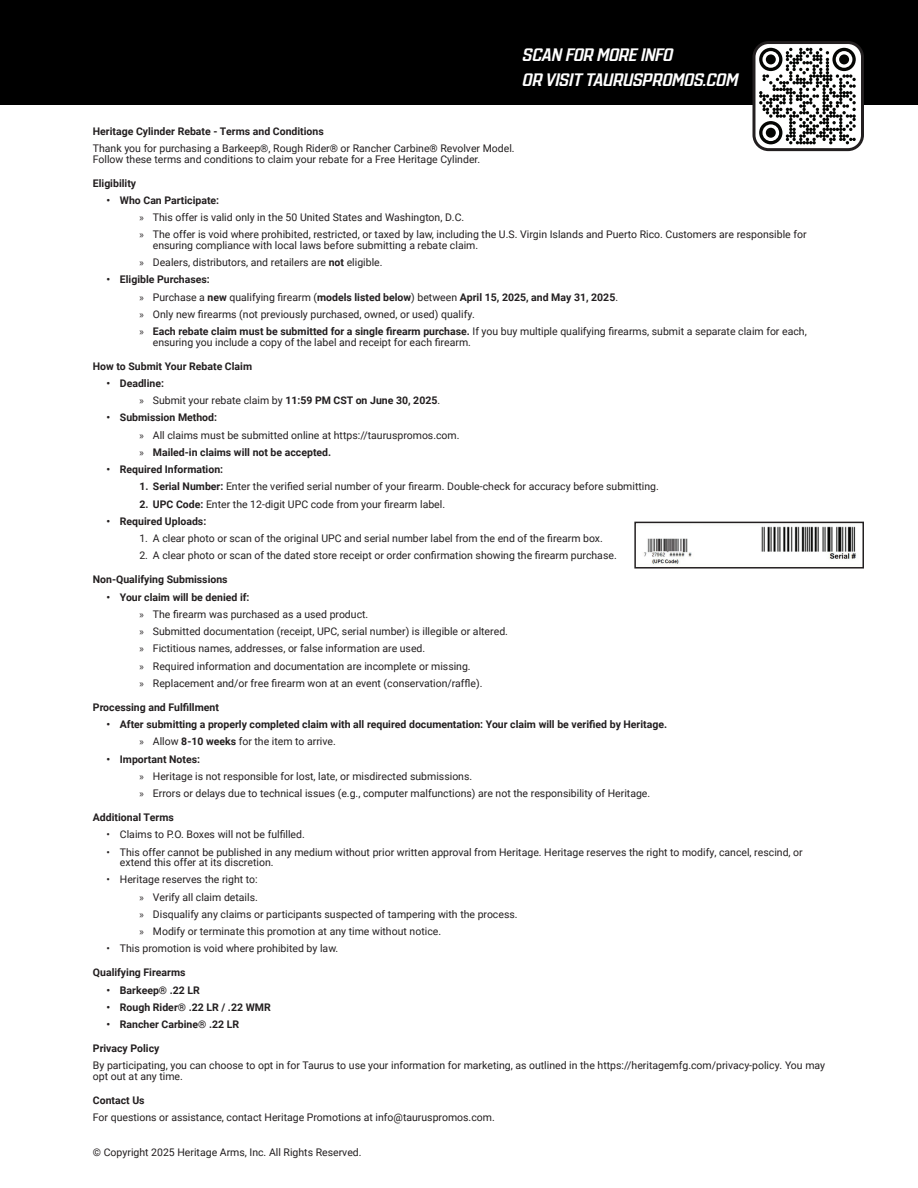
<style>
.page{position:relative;width:918px;height:1188px;background:#fff}
.page>*{position:absolute;margin:0;border:0;box-sizing:border-box;transform-origin:0 0}
.t1{font:italic 500 18.9px/25.3px "Redzone";color:#fff}
.t2{font:10.5px/17.2px "Roboto";color:#231f20}
.t3{font:700 10.5px/17.2px "Roboto";color:#231f20}
.s1{font-weight:700}
.s2{font-family:"Myriad Pro"}
.s3{font-family:"Myriad Pro";font-weight:400}
.s4{font-weight:400}
</style>
<div class="page">
<div style="left:0;top:0;width:918px;height:104px;background:#000"></div>
<svg style="left:754px;top:43px;width:109px;height:107px"></svg>
<svg style="left:759px;top:48px;width:97px;height:23px"></svg>
<div style="left:752px;top:41px;width:112px;height:110px;border:3px solid #231f20;border-radius:15px"></div>
<img style="left:644px;top:526px;width:213px;height:38px">
<div style="left:634px;top:522px;width:230px;height:47px;border:2px solid #231f20"></div>
<h1 class="t1" style="left:522px;top:41px;width:221px">SCAN FOR MOREINFO<br>OR VISITTAURUSPROMOS.COM</h1>
<p class="t3" style="left:93px;top:122px;width:232px">Heritage Cylinder Rebate - Terms and Conditions</p>
<p class="t2" style="left:93px;top:143px;width:423px;line-height:10.5px">Thank you for purchasing a Barkeep®, Rough Rider® or Rancher Carbine® Revolver Model.<br>Follow these terms and conditions to claim your rebate for a Free Heritage Cylinder.</p>
<p class="t3" style="left:93px;top:174px;width:45px">Eligibility</p>
<p class="t2" style="left:139px;top:191px;width:669px;text-indent:-33px"><span class="s1">• Who Can Participate:<br></span><span class="s2">»</span> This offer is valid only in the 50 United States and Washington, D.C.<br><span class="s2">»</span> The offer is void where prohibited, restricted, or taxed by law, including the U.S. Virgin Islands and Puerto Rico. Customers are responsible for</p>
<p class="t2" style="left:139px;top:236px;width:340px;text-indent:14px">ensuring compliance with local laws before submitting a rebate claim. <span class="s2">»</span> Dealers, distributors, and retailers are <span class="s1">not</span> eligible.</p>
<p class="t2" style="left:139px;top:271px;width:669px;text-indent:-33px"><span class="s1">• Eligible Purchases:<br></span><span class="s2">»</span> Purchase a <span class="s1">new</span> qualifying firearm (<span class="s1">models listed below</span>) between <span class="s1">April 15, 2025, and May 31, 2025</span>.<br><span class="s2">»</span> Only new firearms (not previously purchased, owned, or used) qualify.<br><span class="s2">»</span> <span class="s1">Each rebate claim must be submitted for a single firearm purchase.</span> If you buy multiple qualifying firearms, submit a separate claim for each,</p>
<p class="t2" style="left:153px;top:333px;width:320px">ensuring you include a copy of the label and receipt for each firearm.</p>
<p class="t3" style="left:93px;top:357px;width:161px">How to Submit Your Rebate Claim</p>
<p class="t3" style="left:139px;top:374px;width:302px;text-indent:-33px">• Deadline:<br><span class="s3">»</span> <span class="s4">Submit your rebate claim by</span> 11:59 PM CST on June 30, 2025<span class="s4">.</span></p>
<p class="t2" style="left:139px;top:409px;width:322px;text-indent:-33px"><span class="s1">• Submission Method:<br></span><span class="s2">»</span> All claims must be submitted online at https://tauruspromos.com. <span class="s2">»</span> <span class="s1">Mailed-in claims will not be accepted.</span></p>
<p class="t3" style="left:106px;top:460px;width:118px">• Required Information:</p>
<p class="t2" style="left:139px;top:478px;width:521px"><span class="s1">1. Serial Number:</span> Enter the verified serial number of your firearm. Double-check for accuracy before submitting.</p>
<p class="t2" style="left:139px;top:495px;width:307px"><span class="s1">2. UPC Code:</span> Enter the 12-digit UPC code from your firearm label.</p>
<p class="t3" style="left:106px;top:512px;width:101px">• Required Uploads:</p>
<p class="t2" style="left:139px;top:529px;width:465px">1. A clear photo or scan of the original UPC and serial number label from the end of the firearm box.</p>
<p class="t2" style="left:139px;top:547px;width:479px">2. A clear photo or scan of the dated store receipt or order confirmation showing the firearm purchase.</p>
<p class="t3" style="left:93px;top:571px;width:136px">Non-Qualifying Submissions</p>
<p class="t2" style="left:139px;top:588px;width:370px;text-indent:-33px"><span class="s1">• Your claim will be denied if:<br></span><span class="s2">»</span> The firearm was purchased as a used product.<br><span class="s2">»</span> Submitted documentation (receipt, UPC, serial number) is illegible or altered. <span class="s2">»</span> Fictitious names, addresses, or false information are used.<br><span class="s2">»</span> Required information and documentation are incomplete or missing.<br><span class="s2">»</span> Replacement and/or free firearm won at an event (conservation/raffle).</p>
<p class="t3" style="left:93px;top:698px;width:128px">Processing and Fulfillment</p>
<p class="t3" style="left:139px;top:715px;width:529px;text-indent:-33px">• After submitting a properly completed claim with all required documentation: Your claim will be verified by Heritage. <span class="s3">»</span> <span class="s4">Allow</span> 8-10 weeks <span class="s4">for the item to arrive.</span></p>
<p class="t2" style="left:139px;top:750px;width:512px;text-indent:-33px"><span class="s1">• Important Notes:<br></span><span class="s2">»</span> Heritage is not responsible for lost, late, or misdirected submissions.<br><span class="s2">»</span> Errors or delays due to technical issues (e.g., computer malfunctions) are not the responsibility of Heritage.</p>
<p class="t3" style="left:93px;top:808px;width:83px">Additional Terms</p>
<p class="t2" style="left:106px;top:826px;width:200px">• Claims to P.O. Boxes will not be fulfilled.</p>
<p class="t2" style="left:120px;top:846px;width:684px;line-height:10.5px;text-indent:-14px">• This offer cannot be published in any medium without prior written approval from Heritage. Heritage reserves the right to modify, cancel, rescind, or extend this offer at its discretion.</p>
<p class="t2" style="left:139px;top:871px;width:380px;text-indent:-33px">• Heritage reserves the right to:<br><span class="s2">»</span> Verify all claim details.<br><span class="s2">»</span> Disqualify any claims or participants suspected of tampering with the process. <span class="s2">»</span> Modify or terminate this promotion at any time without notice.</p>
<p class="t2" style="left:106px;top:940px;width:233px">• This promotion is void where prohibited by law.</p>
<p class="t3" style="left:93px;top:964px;width:94px">Qualifying Firearms</p>
<p class="t3" style="left:106px;top:981px;width:95px">• Barkeep® .22 LR</p>
<p class="t3" style="left:106px;top:998px;width:166px">• Rough Rider® .22 LR / .22 WMR</p>
<p class="t3" style="left:106px;top:1015px;width:134px">• Rancher Carbine® .22 LR</p>
<p class="t3" style="left:93px;top:1039px;width:68px">Privacy Policy</p>
<p class="t2" style="left:93px;top:1060px;width:734px;line-height:10.5px">By participating, you can choose to opt in for Taurus to use your information for marketing, as outlined in the https://heritagemfg.com/privacy-policy. You may opt out at any time.</p>
<p class="t3" style="left:93px;top:1091px;width:53px">Contact Us</p>
<p class="t2" style="left:93px;top:1108px;width:403px">For questions or assistance, contact Heritage Promotions at info@tauruspromos.com.</p>
<p class="t2" style="left:93px;top:1143px;width:270px">© Copyright 2025 Heritage Arms, Inc. All Rights Reserved.</p>
</div>
